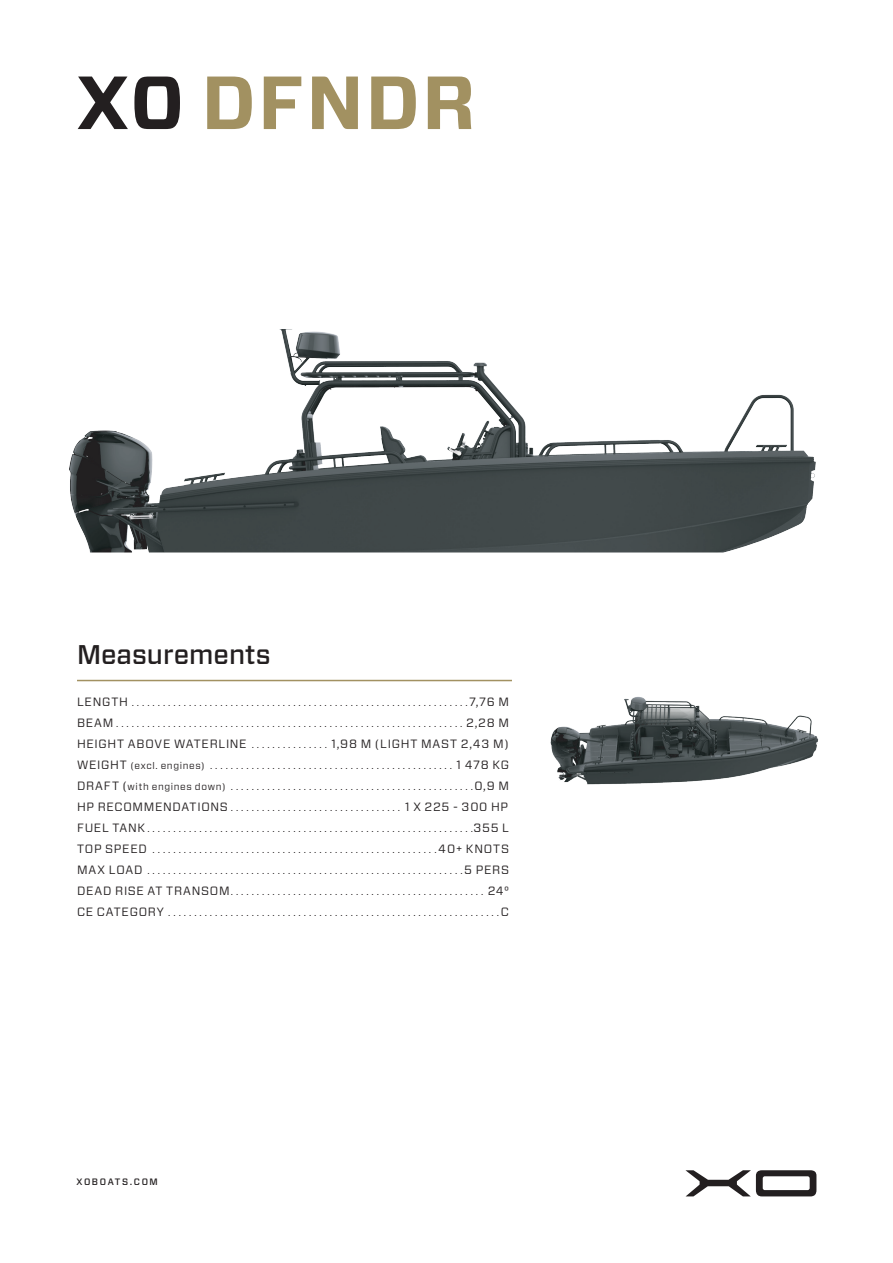
<style>
.page{position:relative;width:893px;height:1263px;background:#fff}
.page>*{position:absolute;margin:0;border:0;box-sizing:border-box;transform-origin:0 0}
.t1{font:700 75px "Forza";letter-spacing:.035em;color:#a29161}
.t2{font:500 27px "Forza";color:#231f20}
.t3{font:12px "Forza";letter-spacing:.065em;color:#231f20}
.t4{font:9.75px/21px "Forza";letter-spacing:.065em;color:#231f20}
.t5{font:500 9.3px "Forza";letter-spacing:.17em;color:#231f20}
.s1{font-size:12px}
.s2{font-size:9.75px}
</style>
<div class="page">
<svg style="left:685px;top:1170px;width:131px;height:26px"></svg>
<svg style="left:78px;top:77px;width:102px;height:52px"></svg>
<hr style="left:77px;top:680px;width:435px;height:1px;background:#a29161">
<img style="left:69px;top:329px;width:747px;height:224px">
<img style="left:550px;top:697px;width:269px;height:88px">
<h1 class="t1" style="left:202px;top:53px;width:276px">DFNDR</h1>
<h2 class="t2" style="left:77px;top:636px;width:195px">Measurements</h2>
<p class="t4" style="left:77px;top:692px;width:433px"><span class="s1">LENGTH</span>.................................................................<span class="s1">7,76 M<br>BEAM</span>...................................................................<span class="s1">2,28 M</span></p>
<p class="t3" style="left:77px;top:735px;width:433px">HEIGHT ABOVE WATERLINE <span class="s2">. . . . . . . . . . . . . . .</span> 1,98 M (LIGHT MAST 2,43 M)</p>
<p class="t4" style="left:77px;top:755px;width:434px;text-align:justify"><span class="s1">WEIGHT</span>(excl.engines) ............................................... <span class="s1">1 478 KG DRAFT (</span>with enginesdown) ...............................................<span class="s1">0,9 M HPRECOMMENDATIONS</span>................................. <span class="s1">1 X225 - 300 HP FUEL TANK</span>...............................................................<span class="s1">355 L TOPSPEED</span> .......................................................<span class="s1">40+ KNOTS MAXLOAD</span> .............................................................<span class="s1">5 PERS DEADRISEAT TRANSOM</span>................................................. <span class="s1">24° CECATEGORY</span> ................................................................<span class="s1">C</span></p>
<p class="t5" style="left:77px;top:1175px;width:83px">XOBOATS.COM</p>
</div>
